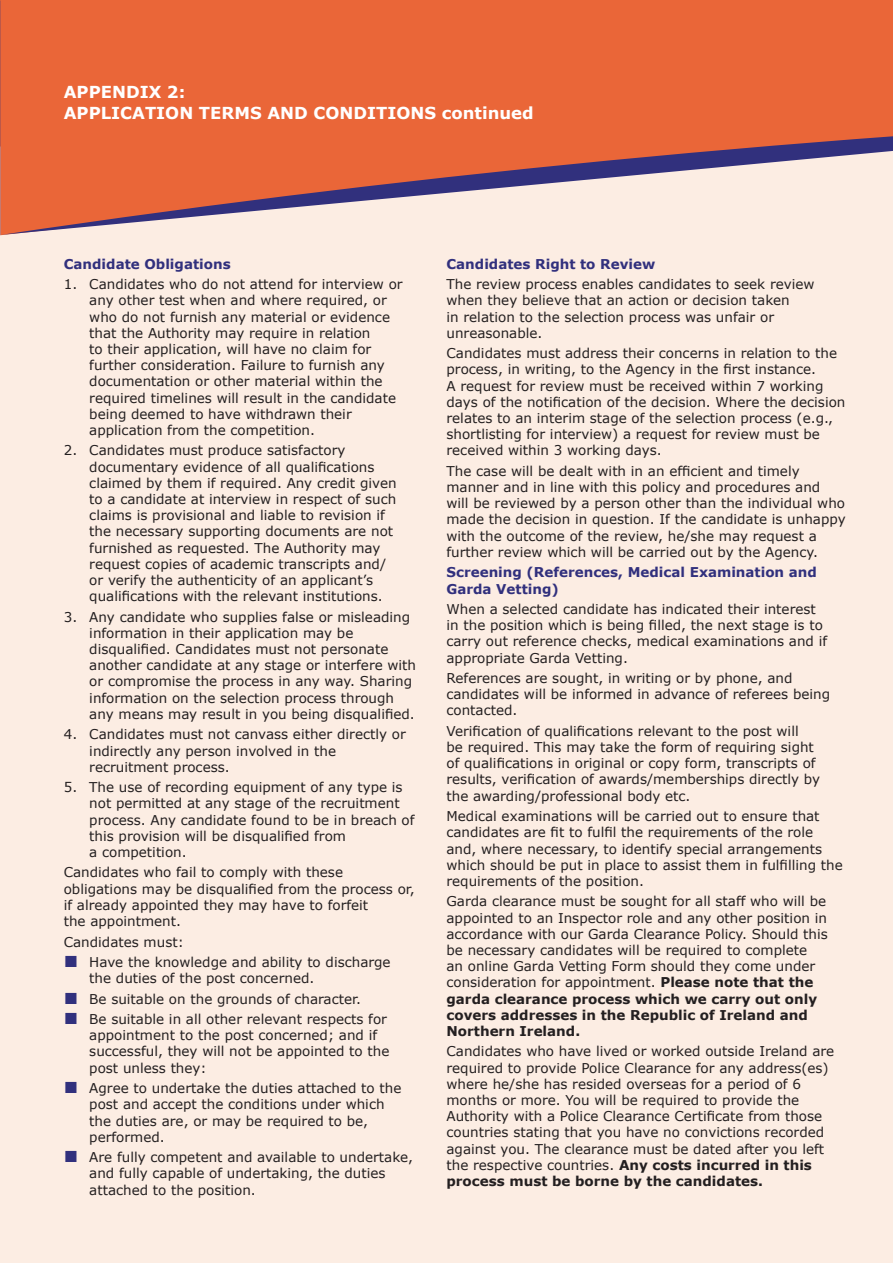
<style>
.page{position:relative;width:893px;height:1263px;background:#fff}
.page>*{position:absolute;margin:0;border:0;box-sizing:border-box;transform-origin:0 0}
.t1{font:700 16.5px/21px "Verdana";color:#fff}
.t2{font:13.5px/16.2px "Verdana";color:#231f20}
.t3{font:700 13.5px/16.2px "Verdana";color:#31307d}
.s1{font-family:"Arial";font-weight:700;font-size:24px;color:#31307d}
.s2{font-weight:700}
</style>
<div class="page">
<div style="left:0;top:0;width:893px;height:326px;background:#ea6638"></div>
<div style="left:0;top:138px;width:893px;height:1125px;background:#fcede3"></div>
<svg style="left:1px;top:136px;width:892px;height:99px"></svg>
<p class="t1" style="left:64px;top:81px;width:471px">APPENDIX 2:<br>APPLICATION TERMS AND CONDITIONS continued</p>
<p class="t3" style="left:64px;top:256px;width:168px">Candidate Obligations</p>
<p class="t2" style="left:89px;top:276px;width:315px;text-indent:-26px">1. Candidates who do not attend for interview or any other test when and where required, or who do not furnish any material or evidence that the Authority may require in relation<br>to their application, will have no claim for further consideration. Failure to furnish any documentation or other material within the required timelines will result in the candidate being deemed to have withdrawn their application from the competition.</p>
<p class="t2" style="left:89px;top:443px;width:309px;text-indent:-26px">2. Candidates must produce satisfactory documentary evidence of all qualifications claimed by them if required. Any credit given to a candidate at interview in respect of such claims is provisional and liable to revision if the necessary supporting documents are not furnished as requested. The Authority may request copies of academic transcripts and/ or verify the authenticity of an applicant’s qualifications with the relevant institutions.</p>
<p class="t2" style="left:89px;top:609px;width:328px;text-indent:-26px">3. Any candidate who supplies false or misleading information in their application may be disqualified. Candidates must not personate another candidate at any stage or interfere with or compromise the process in any way. Sharing information on the selection process through any means may result in you being disqualified.</p>
<p class="t2" style="left:89px;top:726px;width:318px;text-indent:-26px">4. Candidates must not canvass either directly or indirectly any person involved in the recruitment process.</p>
<p class="t2" style="left:89px;top:779px;width:327px;text-indent:-26px">5. The use of recording equipment of any type is not permitted at any stage of the recruitment process. Any candidate found to be in breach of this provision will be disqualified from<br>a competition.</p>
<p class="t2" style="left:64px;top:865px;width:352px">Candidates who fail to comply with these obligations may be disqualified from the process or, if already appointed they may have to forfeit<br>the appointment.</p>
<p class="t2" style="left:64px;top:934px;width:122px">Candidates must:</p>
<p class="t2" style="left:89px;top:954px;width:303px;text-indent:-26px"><span class="s1">■</span> Have the knowledge and ability to discharge the duties of the post concerned.</p>
<p class="t2" style="left:64px;top:991px;width:299px"><span class="s1">■</span> Be suitable on the grounds of character.</p>
<p class="t2" style="left:89px;top:1011px;width:302px;text-indent:-26px"><span class="s1">■</span> Be suitable in all other relevant respects for appointment to the post concerned; and if successful, they will not be appointed to the post unless they:</p>
<p class="t2" style="left:89px;top:1080px;width:314px;text-indent:-26px"><span class="s1">■</span> Agree to undertake the duties attached to the post and accept the conditions under which the duties are, or may be required to be, performed.</p>
<p class="t2" style="left:89px;top:1149px;width:325px;text-indent:-26px"><span class="s1">■</span> Are fully competent and available to undertake, and fully capable of undertaking, the duties attached to the position.</p>
<p class="t3" style="left:446px;top:256px;width:210px">Candidates Right to Review</p>
<p class="t2" style="left:446px;top:276px;width:370px">The review process enables candidates to seek review when they believe that an action or decision taken<br>in relation to the selection process was unfair or unreasonable.</p>
<p class="t2" style="left:446px;top:345px;width:400px">Candidates must address their concerns in relation to the process, in writing, to the Agency in the first instance.<br>A request for review must be received within 7 working days of the notification of the decision. Where the decision relates to an interim stage of the selection process (e.g., shortlisting for interview) a request for review must be received within 3 working days.</p>
<p class="t2" style="left:446px;top:463px;width:401px">The case will be dealt with in an efficient and timely manner and in line with this policy and procedures and will be reviewed by a person other than the individual who made the decision in question. If the candidate is unhappy with the outcome of the review, he/she may request a further review which will be carried out by the Agency.</p>
<p class="t3" style="left:446px;top:564px;width:372px">Screening (References, Medical Examination and<br>Garda Vetting)</p>
<p class="t2" style="left:446px;top:601px;width:382px">When a selected candidate has indicated their interest in the position which is being filled, the next stage is to carry out reference checks, medical examinations and if appropriate Garda Vetting.</p>
<p class="t2" style="left:446px;top:670px;width:385px">References are sought, in writing or by phone, and candidates will be informed in advance of referees being contacted.</p>
<p class="t2" style="left:446px;top:723px;width:375px">Verification of qualifications relevant to the post will<br>be required. This may take the form of requiring sight of qualifications in original or copy form, transcripts of results, verification of awards/memberships directly by the awarding/professional body etc.</p>
<p class="t2" style="left:446px;top:808px;width:398px">Medical examinations will be carried out to ensure that candidates are fit to fulfil the requirements of the role and, where necessary, to identify special arrangements which should be put in place to assist them in fulfilling the requirements of the position.</p>
<p class="t2" style="left:446px;top:893px;width:383px">Garda clearance must be sought for all staff who will be appointed to an Inspector role and any other position in accordance with our Garda Clearance Policy. Should this be necessary candidates will be required to complete<br>an online Garda Vetting Form should they come under consideration for appointment. <span class="s2">Please note that the garda clearance process which we carry out only covers addresses in the Republic of Ireland and Northern Ireland.</span></p>
<p class="t2" style="left:446px;top:1044px;width:389px">Candidates who have lived or worked outside Ireland are required to provide Police Clearance for any address(es) where he/she has resided overseas for a period of 6 months or more. You will be required to provide the Authority with a Police Clearance Certificate from those countries stating that you have no convictions recorded against you. The clearance must be dated after you left the respective countries. <span class="s2">Any costs incurred in this process must be borne by the candidates.</span></p>
</div>
